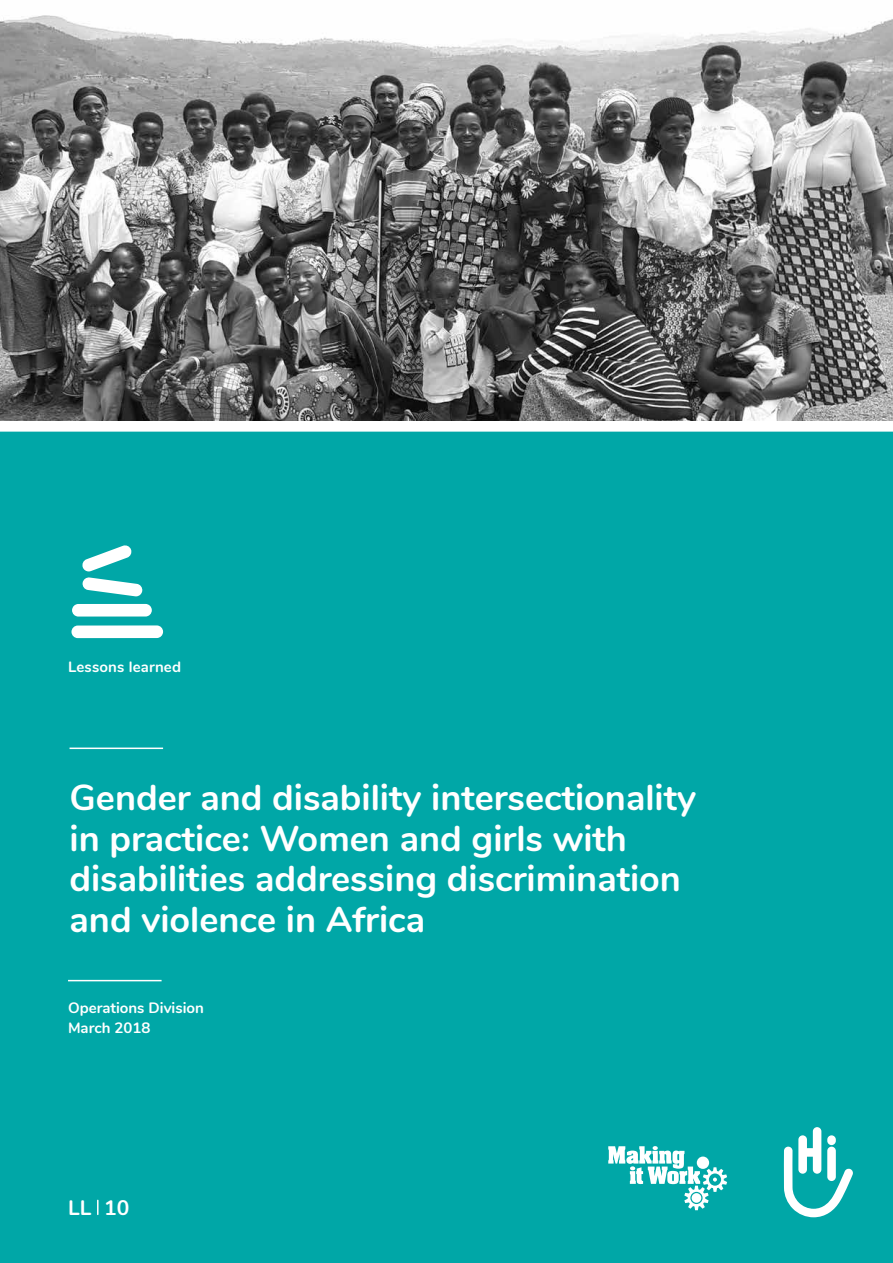
<style>
.page{position:relative;width:893px;height:1263px;background:#fff}
.page>*{position:absolute;margin:0;border:0;box-sizing:border-box;transform-origin:0 0}
.Titre_1{font:700 36px/40.5px "Nunito";color:#fff}
.Labeur_10_13_5{font:700 21px "Nunito";color:#fff}
.Labeur_10_13_5-2{font:700 15px "Nunito";color:#fff}
</style>
<div class="page">
<div style="left:0;top:432px;width:893px;height:831px;background:#00a7a7"></div>
<hr style="left:70px;top:747px;width:93px;height:2px;background:#fff">
<hr style="left:68px;top:980px;width:94px;height:1px;background:#fff">
<img style="left:0;top:15px;width:893px;height:406px">
<svg style="left:97px;top:1200px;width:2px;height:14px"></svg>
<div style="left:71px;top:625px;width:92px;height:13px;background:#fff;border-radius:6px"></div>
<div style="left:72px;top:604px;width:80px;height:12px;background:#fff;border-radius:6px"></div>
<svg style="left:82px;top:577px;width:61px;height:19px"></svg>
<svg style="left:82px;top:545px;width:50px;height:26px"></svg>
<svg style="left:784px;top:1127px;width:69px;height:90px"></svg>
<svg style="left:608px;top:1146px;width:119px;height:64px"></svg>
<div style="left:697px;top:1156px;width:12px;height:13px;background:#fff;border-radius:50%"></div>
<p class="Labeur_10_13_5-2" style="left:68px;top:655px;width:115px">Lessons learned</p>
<h1 class="Titre_1" style="left:70px;top:775px;width:628px">Gender and disability intersectionality in practice: Women and girls with disabilities addressing discrimination and violence in Africa</h1>
<p class="Labeur_10_13_5-2" style="left:68px;top:996px;width:137px">Operations Division</p>
<p class="Labeur_10_13_5-2" style="left:68px;top:1016px;width:84px">March 2018</p>
<p class="Labeur_10_13_5" style="left:68px;top:1192px;width:63px">LL 10</p>
</div>
